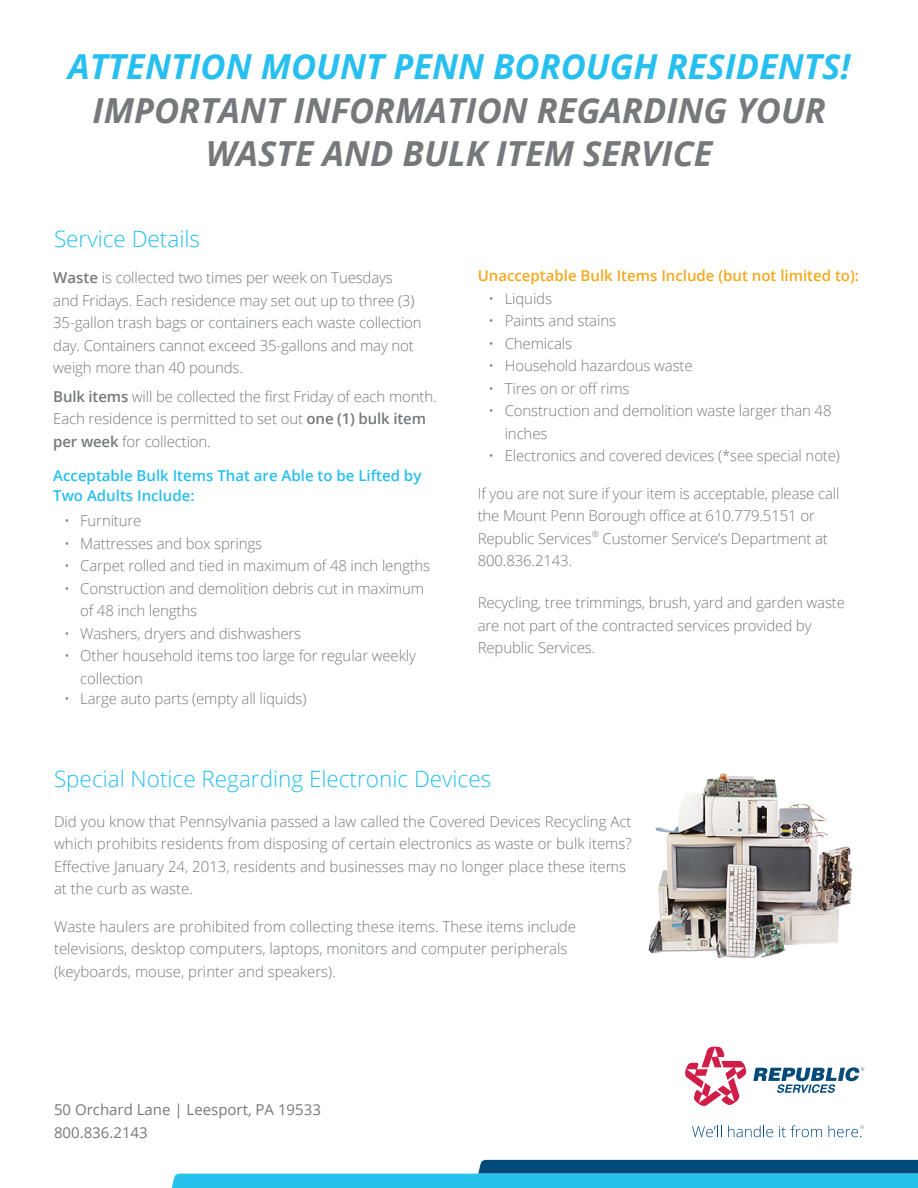
<style>
.page{position:relative;width:918px;height:1188px;background:#fff}
.page>*{position:absolute;margin:0;border:0;box-sizing:border-box;transform-origin:0 0}
.t1{font:italic 700 34.5px "Open Sans";color:#76787b}
.t2{font:italic 700 34.5px "Open Sans";color:#26bff0}
.t3{font:300 22.5px "Open Sans";color:#26bff0}
.t4{font:300 15px/22.5px "Open Sans";color:#76787b}
.t5{font:300 15px/22.5px "Open Sans";letter-spacing:-.01em;color:#79797a}
.t6{font:600 15px/19.5px "Open Sans";color:#26bff0}
.t7{font:600 15px "Open Sans";color:#f5a81c}
.t8{font:15px "Open Sans";color:#76787b}
.s1{font-weight:600}
</style>
<div class="page">
<svg style="left:172px;top:1160px;width:746px;height:28px"></svg>
<svg style="left:685px;top:1046px;width:179px;height:60px"></svg>
<svg style="left:692px;top:1126px;width:30px;height:11px"></svg>
<svg style="left:728px;top:1126px;width:45px;height:11px"></svg>
<svg style="left:779px;top:1125px;width:43px;height:12px"></svg>
<svg style="left:829px;top:1126px;width:35px;height:11px"></svg>
<img style="left:648px;top:773px;width:205px;height:185px">
<p class="t2" style="left:68px;top:42px;width:784px">ATTENTION MOUNT PENN BOROUGH RESIDENTS!</p>
<p class="t1" style="left:93px;top:86px;width:735px">IMPORTANT INFORMATION REGARDING YOUR</p>
<p class="t1" style="left:206px;top:129px;width:508px">WASTE AND BULK ITEM SERVICE</p>
<p class="t3" style="left:54px;top:224px;width:148px">Service Details</p>
<p class="t4" style="left:53px;top:266px;width:370px"><span class="s1">Waste</span> is collected two times per week on Tuesdays and Fridays. Each residence may set out up to three (3)<br>35-gallon trash bags or containers each waste collection day. Containers cannot exceed 35-gallons and may not weigh more than 40 pounds.</p>
<p class="t4" style="left:53px;top:384px;width:385px"><span class="s1">Bulk items</span> will be collected the first Friday of each month.<br>Each residence is permitted to set out <span class="s1">one (1) bulk item per week</span> for collection.</p>
<p class="t6" style="left:53px;top:466px;width:370px">Acceptable Bulk Items That are Able to be Lifted by<br>Two Adults Include:</p>
<p class="t5" style="left:64px;top:509px;width:79px">• Furniture</p>
<p class="t5" style="left:64px;top:531px;width:200px">• Mattresses and box springs</p>
<p class="t5" style="left:64px;top:554px;width:368px">• Carpet rolled and tied in maximum of 48 inch lengths</p>
<p class="t5" style="left:80px;top:576px;width:345px;text-indent:-16px">• Construction and demolition debris cut in maximum of 48 inch lengths</p>
<p class="t5" style="left:64px;top:621px;width:239px">• Washers, dryers and dishwashers</p>
<p class="t5" style="left:80px;top:644px;width:337px;text-indent:-16px">• Other household items too large for regular weekly collection</p>
<p class="t5" style="left:64px;top:687px;width:244px">• Large auto parts (empty all liquids)</p>
<p class="t7" style="left:478px;top:265px;width:383px">Unacceptable Bulk Items Include (but not limited to):</p>
<p class="t5" style="left:489px;top:287px;width:65px">• Liquids</p>
<p class="t5" style="left:489px;top:309px;width:129px">• Paints and stains</p>
<p class="t5" style="left:489px;top:332px;width:85px">• Chemicals</p>
<p class="t5" style="left:489px;top:354px;width:206px">• Household hazardous waste</p>
<p class="t5" style="left:489px;top:377px;width:142px">• Tires on or off rims</p>
<p class="t5" style="left:505px;top:399px;width:328px;text-indent:-16px">• Construction and demolition waste larger than 48 inches</p>
<p class="t5" style="left:489px;top:444px;width:353px">• Electronics and covered devices (*see special note)</p>
<p class="t5" style="left:478px;top:482px;width:363px">If you are not sure if your item is acceptable, please call the Mount Penn Borough office at 610.779.5151 or Republic Services<sup>®</sup> Customer Service’s Department at 800.836.2143.</p>
<p class="t5" style="left:478px;top:591px;width:369px">Recycling, tree trimmings, brush, yard and garden waste are not part of the contracted services provided by<br>Republic Services.</p>
<p class="t3" style="left:54px;top:763px;width:439px">Special Notice Regarding Electronic Devices</p>
<p class="t4" style="left:54px;top:810px;width:579px">Did you know that Pennsylvania passed a law called the Covered Devices Recycling Act which prohibits residents from disposing of certain electronics as waste or bulk items?<br>Effective January 24, 2013, residents and businesses may no longer place these items at the curb as waste.</p>
<p class="t4" style="left:54px;top:915px;width:524px">Waste haulers are prohibited from collecting these items. These items include televisions, desktop computers, laptops, monitors and computer peripherals (keyboards, mouse, printer and speakers).</p>
<p class="t8" style="left:54px;top:1100px;width:268px">50 Orchard Lane | Leesport, PA 19533</p>
<p class="t8" style="left:54px;top:1122px;width:95px">800.836.2143</p>
</div>
